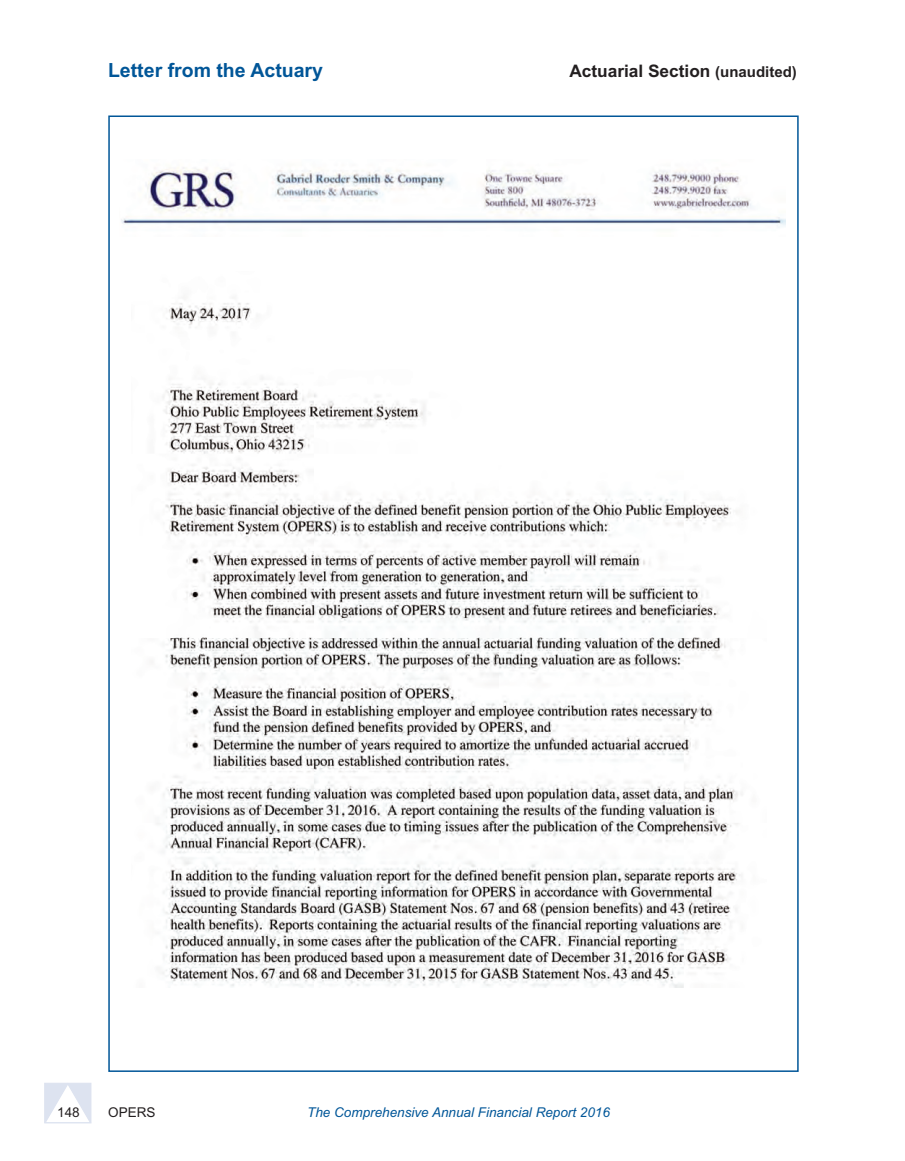
<style>
.page{position:relative;width:905px;height:1161px;background:#fff}
.page>*{position:absolute;margin:0;border:0;box-sizing:border-box;transform-origin:0 0}
.t1{font:700 19.5px "Arial MT Std";color:#015698}
.t2{font:700 17.25px "Arial MT Std";color:#231f20}
.t3{font:italic 13.5px "Arial MT Std";color:#015698}
.t4{font:13.5px "Arial MT Std";color:#231f20}
.s1{font-size:15px}
</style>
<div class="page">
<img style="left:121px;top:167px;width:664px;height:59px">
<svg style="left:44px;top:1083px;width:48px;height:41px"></svg>
<img style="left:157px;top:303px;width:585px;height:685px">
<h1 class="t1" style="left:108px;top:59px;width:216px">Letter from the Actuary</h1>
<p class="t2" style="left:569px;top:61px;width:229px">Actuarial Section <span class="s1">(unaudited)</span></p>
<p class="t4" style="left:57px;top:1104px;width:24px">148</p>
<p class="t4" style="left:108px;top:1104px;width:49px">OPERS</p>
<p class="t3" style="left:307px;top:1104px;width:304px">The Comprehensive Annual Financial Report 2016</p>
</div>
